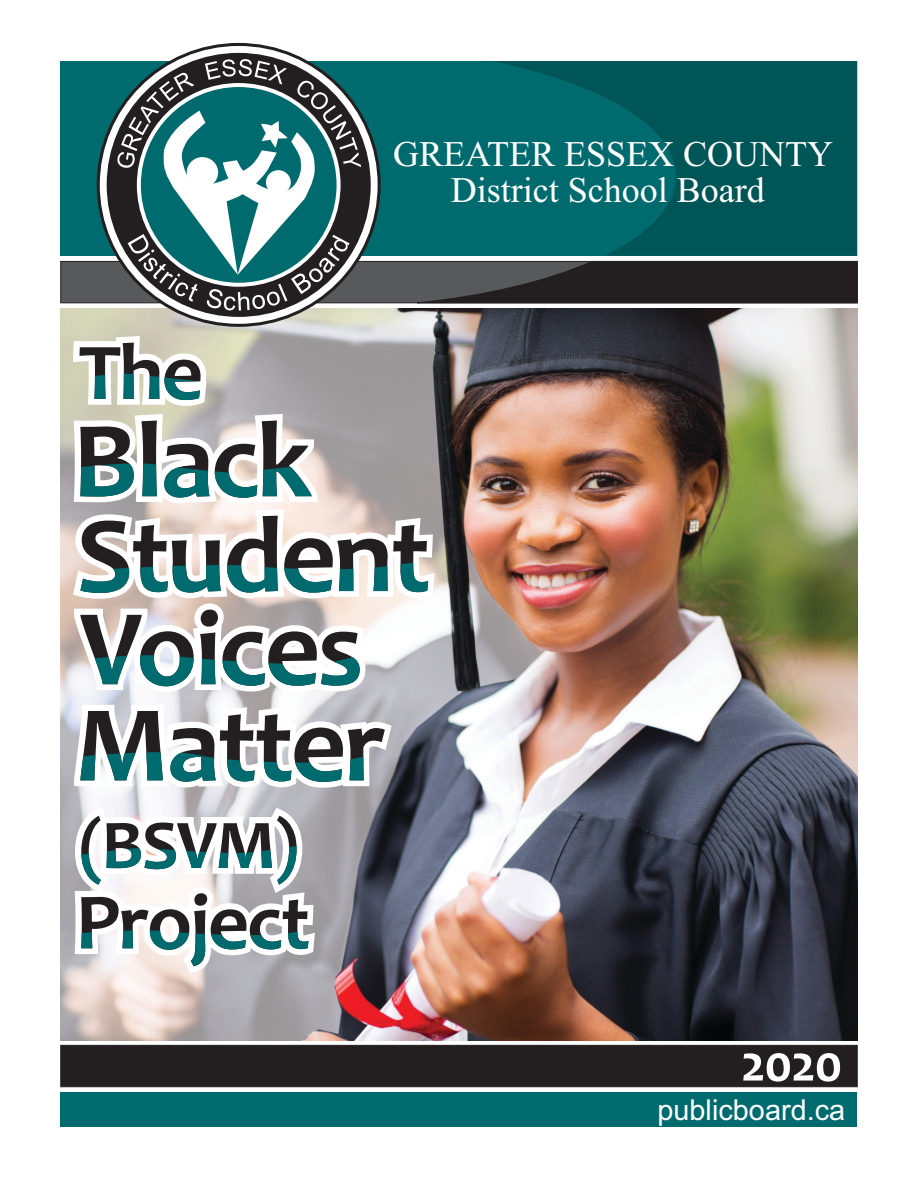
<style>
.page{position:relative;width:918px;height:1188px;background:#fff}
.page>*{position:absolute;margin:0;border:0;box-sizing:border-box;transform-origin:0 0}
.t1{font:700 109.05px/94.7px "Candara";letter-spacing:-.025em;color:#231f20}
.t2{font:700 81.15px "Candara";color:#231f20}
.t3{font:700 80.4px "Candara";letter-spacing:-.025em;color:#231f20}
.t4{font:700 70.35px "Candara";color:#231f20}
.t5{font:700 52.2px "Candara";color:#fff}
.t6{font:36px/36px "Times New Roman";color:#fff;text-align:center}
.t7{font:28.95px "Arial";color:#fff}
</style>
<div class="page">
<div style="left:61px;top:1093px;width:796px;height:34px;background:#006b6e"></div>
<div style="left:60px;top:1045px;width:798px;height:42px;background:#231f20"></div>
<img style="left:60px;top:311px;width:797px;height:729px">
<svg style="left:73px;top:336px;width:133px;height:70px"></svg>
<svg style="left:73px;top:414px;width:362px;height:278px"></svg>
<svg style="left:74px;top:705px;width:318px;height:83px"></svg>
<svg style="left:75px;top:807px;width:240px;height:166px"></svg>
<svg style="left:60px;top:59px;width:798px;height:252px;background:#2d6b6d"></svg>
<p class="t6" style="left:393px;top:140px;width:442px">GREATER ESSEX COUNTY<br>District School Board</p>
<h2 class="t2" style="left:79px;top:340px;width:126px">The</h2>
<h1 class="t1" style="left:73px;top:424px;width:359px">Black<br>Student<br>Voices<br>Matter</h1>
<h3 class="t4" style="left:79px;top:817px;width:222px">(BSVM)</h3>
<h3 class="t3" style="left:76px;top:890px;width:236px">Project</h3>
<h3 class="t5" style="left:741px;top:1043px;width:103px">2020</h3>
<p class="t7" style="left:657px;top:1098px;width:189px">publicboard.ca</p>
</div>
